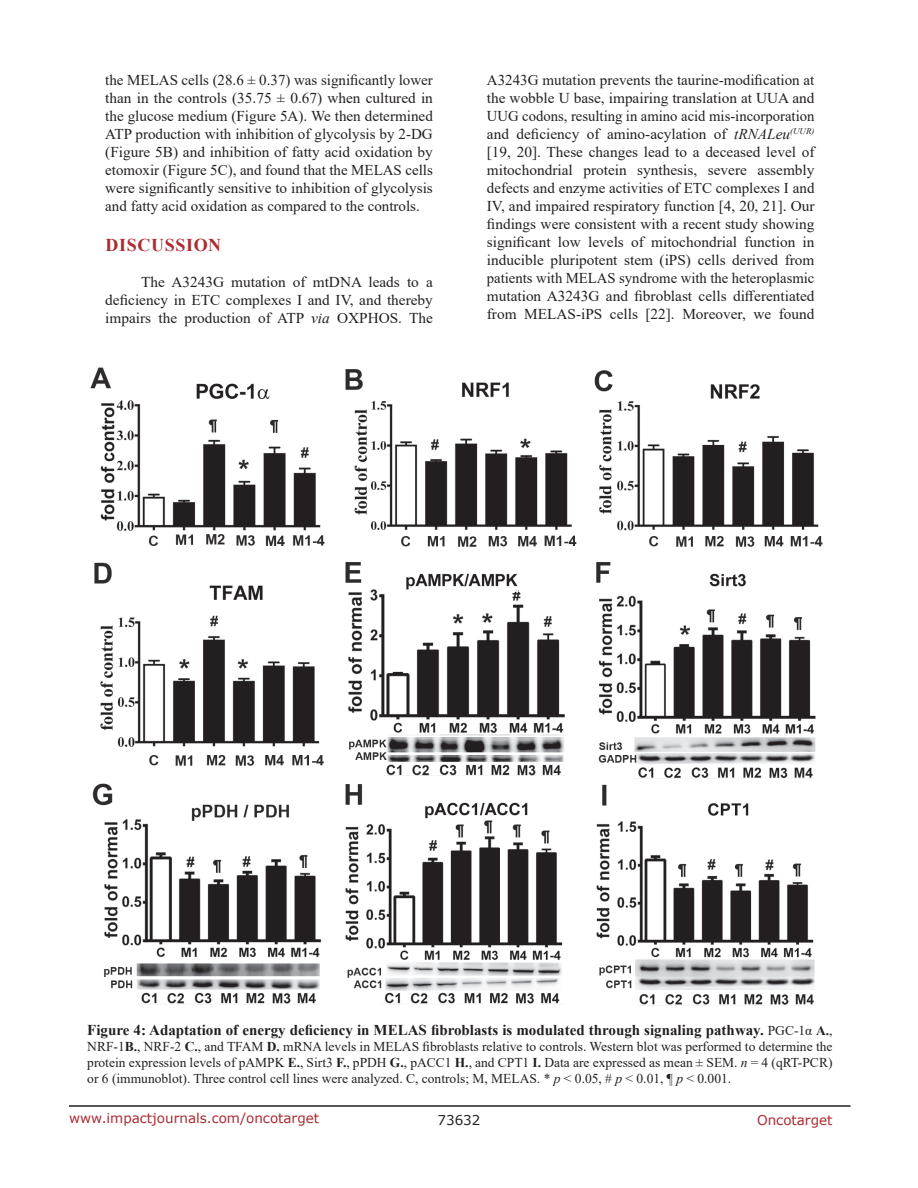
<style>
.page{position:relative;width:918px;height:1188px;background:#fff}
.page>*{position:absolute;margin:0;border:0;box-sizing:border-box;transform-origin:0 0}
.Heading{font:700 18px "Times New Roman";letter-spacing:.035em;color:#ac2b31}
.BodyText{font:15px/18px "Times New Roman";color:#231f20;text-align:justify}
.FigureText{font:700 15px "Times New Roman";color:#231f20}
.FigureText-2{font:13.5px/16.2px "Times New Roman";color:#221f22;text-align:justify}
.t1{font:13.5px "Verdana";color:#ac2b31}
.t2{font:13.5px "Verdana";color:#221f22}
.s1{font-style:italic;color:#221f22}
.s2{color:#221f22}
.s3{font-weight:400;font-size:13.5px;color:#221f22}
.s4{font-weight:400;font-size:13.5px}
.s5{font-size:13.5px;color:#221f22}
.s6{font-weight:700}
.s7{font-style:italic}
.s8{color:#231f20}
</style>
<div class="page">
<hr style="left:69px;top:1105px;width:781px;height:2px;background:#231f20">
<img style="left:90px;top:367px;width:733px;height:639px">
<p class="BodyText" style="left:105px;top:71px;width:329px">the MELAS cells (28.6 ± 0.37) was significantly lower than in the controls (35.75 ± 0.67) when cultured in the glucose medium (Figure 5A). We then determined ATP production with inhibition of glycolysis by 2-DG (Figure 5B) and inhibition of fatty acid oxidation by etomoxir (Figure 5C), and found that the MELAS cells were significantly sensitive to inhibition of glycolysis and fatty acid oxidation as compared to the controls.</p>
<p class="Heading" style="left:106px;top:232px;width:117px">DISCUSSION</p>
<p class="BodyText" style="left:105px;top:273px;width:329px;text-indent:36px">The A3243G mutation of mtDNA leads to a deficiency in ETC complexes I and IV, and thereby impairs the production of ATP <span class="s1">via</span> OXPHOS. The</p>
<p class="BodyText" style="left:487px;top:71px;width:329px">A3243G mutation prevents the taurine-modification at the wobble U base, impairing translation at UUA and UUG codons, resulting in amino acid mis-incorporation and deficiency of amino-acylation of <span class="s1">tRNALeu</span><sup>(UUR) </sup>[19, 20]. These changes lead to a deceased level of mitochondrial protein synthesis, severe assembly defects and enzyme activities of ETC complexes I and IV, and impaired respiratory function [4, 20, 21]. Our findings were consistent with a recent study showing significant low levels of mitochondrial function <span class="s2">in inducible pluripotent stem (iPS) cells derived from patients with MELAS syndrome with the heteroplasmic mutation A3243G and fibroblast cells differentiated from MELAS-iPS cells</span> [22]. <span class="s2">Moreover, we found</span></p>
<p class="FigureText" style="left:87px;top:1019px;width:747px">Figure 4: Adaptation of energy deficiency in MELAS fibroblasts is modulated through signaling pathway. <span class="s3">PGC-1</span><span class="s4">α</span> <span class="s5">A.</span><span class="s3">,</span></p>
<p class="FigureText-2" style="left:87px;top:1038px;width:747px">NRF-1<span class="s6">B.</span>, NRF-2 <span class="s6">C.</span>, and TFAM <span class="s6">D.</span> mRNA levels in MELAS fibroblasts relative to controls. Western blot was performed to determine the protein expression levels of pAMPK <span class="s6">E.</span>, Sirt3 <span class="s6">F.</span>, pPDH <span class="s6">G.</span>, pACC1 <span class="s6">H.</span>, and CPT1 <span class="s6">I.</span> Data are expressed as mean ± SEM. <span class="s7">n</span> <span class="s8">=</span> 4 (qRT-PCR) or 6 (immunoblot). Three control cell lines were analyzed. C, controls; M, MELAS. * <span class="s7">p</span> &lt; 0.05, <span class="s8">#</span> <span class="s7">p</span> &lt; 0.01, <span class="s8">¶</span> <span class="s7">p</span> &lt; 0.001.</p>
<p class="t1" style="left:69px;top:1109px;width:252px">www.impactjournals.com/oncotarget</p>
<p class="t2" style="left:438px;top:1111px;width:44px">73632</p>
<p class="t1" style="left:757px;top:1111px;width:77px">Oncotarget</p>
</div>
